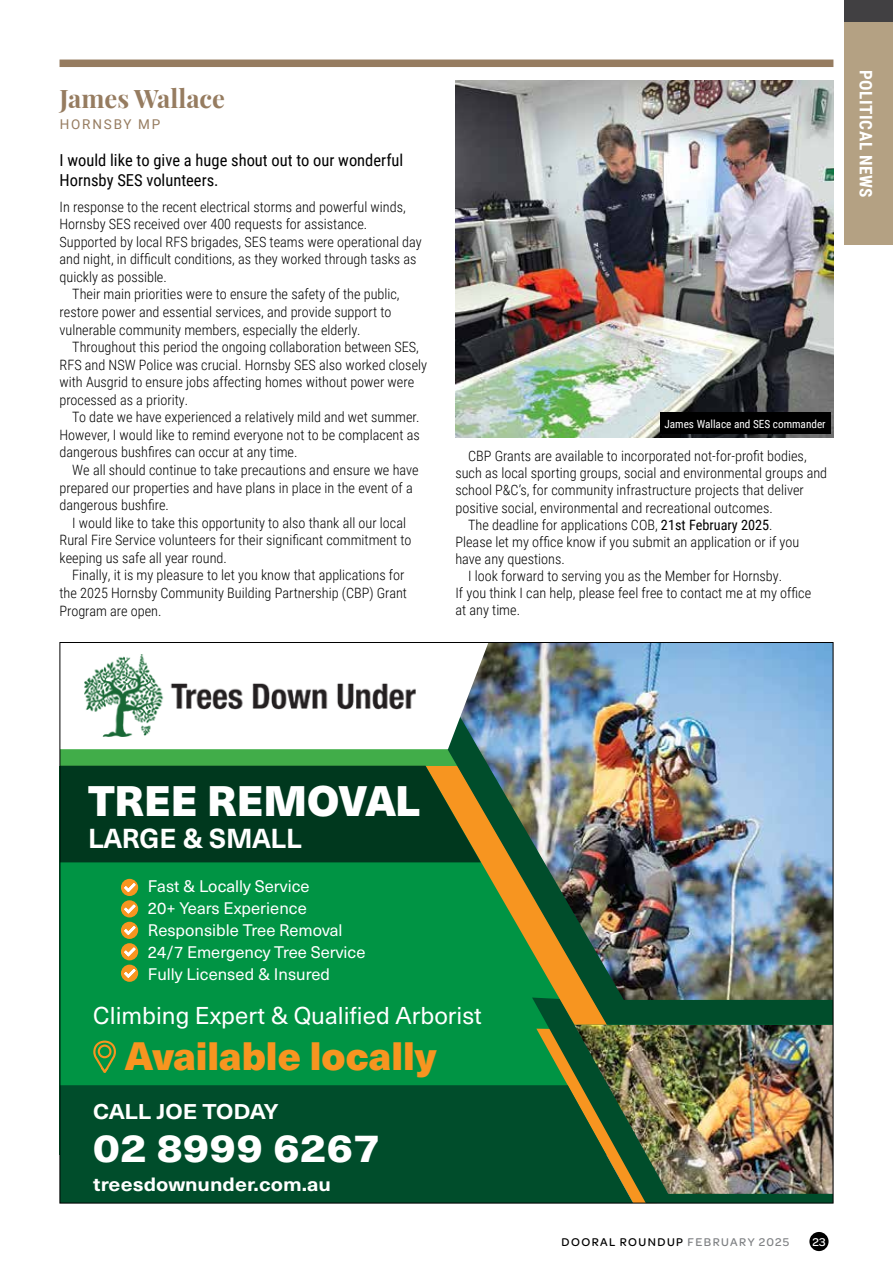
<style>
.page{position:relative;width:893px;height:1263px;background:#fff}
.page>*{position:absolute;margin:0;border:0;box-sizing:border-box;transform-origin:0 0}
.t1{font:900 42px "Neue Haas Unica W1 G";color:#fff}
.t2{font:900 39px "Neue Haas Unica W1 G";color:#f79520}
.t3{font:800 39px "Neue Haas Unica W1 G";color:#fff;scale:1.1 1}
.t4{font:700 27px "Neue Haas Unica W1 G";letter-spacing:-.005em;color:#fff}
.t5{font:700 25.5px "Playfair Display";color:#967c60}
.t6{font:24px "Neue Haas Unica W1 G";color:#fff}
.t7{font:700 21px "Neue Haas Unica W1 G";letter-spacing:-.02em;color:#fff;scale:1.1 1}
.t8{font:700 18.9px "Neue Haas Unica W1 G";color:#fff;scale:1.1 1}
.t9{font:500 18px "Omnes Cond";letter-spacing:.02em;color:#fff}
.t10{font:700 17.25px "Roboto Condensed";letter-spacing:.035em;color:#fff}
.t11{font:16.5px/21.9px "Neue Haas Unica W1 G";color:#fff}
.t12{font:16.5px/19.8px "Roboto Condensed";color:#000}
.t13{font:300 14.25px "Roboto Condensed";color:#000}
.t14{font:13.5px "Roboto";letter-spacing:.135em;color:#967c60}
.t15{font:500 12px "Omnes";letter-spacing:.12em;color:#000}
.t16{font:500 12px "Omnes";color:#fff}
.t17{font:11.25px "Roboto Condensed";color:#fff}
.s1{font-weight:400}
.s2{color:#808285}
</style>
<div class="page">
<div style="left:809px;top:1232px;width:19px;height:19px;background:#000;border-radius:50%"></div>
<div style="left:844px;top:0;width:49px;height:245px;background:#b4a183"></div>
<div style="left:844px;top:0;width:49px;height:22px;background:#414042"></div>
<div style="left:60px;top:60px;width:773px;height:7px;background:#967c60"></div>
<img style="left:455px;top:80px;width:378px;height:358px">
<div style="left:60px;top:766px;width:773px;height:388px;background:#009444"></div>
<img style="left:536px;top:1025px;width:295px;height:176px">
<img style="left:488px;top:644px;width:343px;height:60px">
<div style="left:60px;top:733px;width:401px;height:33px;background:#41ad49"></div>
<img style="left:438px;top:704px;width:393px;height:321px">
<svg style="left:62px;top:644px;width:426px;height:105px"></svg>
<img style="left:84px;top:654px;width:333px;height:82px">
<svg style="left:93px;top:1040px;width:23px;height:33px"></svg>
<div style="left:62px;top:1085px;width:571px;height:116px;background:#004d2b"></div>
<div style="left:121px;top:879px;width:17px;height:17px;background:#f79520;border-radius:50%"></div>
<svg style="left:124px;top:883px;width:11px;height:9px"></svg>
<div style="left:121px;top:900px;width:17px;height:17px;background:#f79520;border-radius:50%"></div>
<svg style="left:124px;top:905px;width:11px;height:8px"></svg>
<div style="left:121px;top:922px;width:17px;height:17px;background:#f79520;border-radius:50%"></div>
<svg style="left:124px;top:926px;width:11px;height:9px"></svg>
<div style="left:121px;top:943px;width:17px;height:17px;background:#f79520;border-radius:50%"></div>
<svg style="left:124px;top:947px;width:11px;height:9px"></svg>
<div style="left:121px;top:965px;width:17px;height:17px;background:#f79520;border-radius:50%"></div>
<svg style="left:124px;top:969px;width:11px;height:9px"></svg>
<div style="left:62px;top:766px;width:419px;height:96px;background:#00381e"></div>
<div style="left:660px;top:412px;width:170px;height:21px;background:#000"></div>
<h3 class="t5" style="left:60px;top:78px;width:167px">James Wallace</h3>
<p class="t14" style="left:60px;top:114px;width:102px">HORNSBY MP</p>
<p class="t12" style="left:60px;top:149px;width:345px">I would like to give a huge shout out to our wonderful<br>Hornsby SES volunteers.</p>
<p class="t13" style="left:60px;top:197px;width:348px">In response to the recent electrical storms and powerful winds,</p>
<p class="t13" style="left:60px;top:214px;width:309px">Hornsby SES received over 400 requests for assistance.</p>
<p class="t13" style="left:60px;top:232px;width:364px">Supported by local RFS brigades, SES teams were operational day</p>
<p class="t13" style="left:60px;top:249px;width:359px">and night, in difficult conditions, as they worked through tasks as</p>
<p class="t13" style="left:60px;top:267px;width:109px">quickly as possible.</p>
<p class="t13" style="left:72px;top:284px;width:329px">Their main priorities were to ensure the safety of the public,</p>
<p class="t13" style="left:60px;top:302px;width:333px">restore power and essential services, and provide support to</p>
<p class="t13" style="left:60px;top:319px;width:303px">vulnerable community members, especially the elderly.</p>
<p class="t13" style="left:72px;top:337px;width:348px">Throughout this period the ongoing collaboration between SES,</p>
<p class="t13" style="left:60px;top:355px;width:369px">RFS and NSW Police was crucial. Hornsby SES also worked closely</p>
<p class="t13" style="left:60px;top:372px;width:356px">with Ausgrid to ensure jobs affecting homes without power were</p>
<p class="t13" style="left:60px;top:390px;width:130px">processed as a priority.</p>
<p class="t13" style="left:72px;top:407px;width:349px">To date we have experienced a relatively mild and wet summer.</p>
<p class="t13" style="left:60px;top:425px;width:362px">However, I would like to remind everyone not to be complacent as</p>
<p class="t13" style="left:60px;top:442px;width:239px">dangerous bushfires can occur at any time.</p>
<p class="t13" style="left:72px;top:460px;width:348px">We all should continue to take precautions and ensure we have</p>
<p class="t13" style="left:60px;top:477px;width:355px">prepared our properties and have plans in place in the event of a</p>
<p class="t13" style="left:60px;top:495px;width:111px">dangerous bushfire.</p>
<p class="t13" style="left:72px;top:513px;width:335px">I would like to take this opportunity to also thank all our local</p>
<p class="t13" style="left:60px;top:530px;width:353px">Rural Fire Service volunteers for their significant commitment to</p>
<p class="t13" style="left:60px;top:548px;width:169px">keeping us safe all year round.</p>
<p class="t13" style="left:72px;top:565px;width:334px">Finally, it is my pleasure to let you know that applications for</p>
<p class="t13" style="left:60px;top:583px;width:349px">the 2025 Hornsby Community Building Partnership (CBP) Grant</p>
<p class="t13" style="left:60px;top:600px;width:104px">Program are open.</p>
<p class="t9" style="left:867px;top:59px;width:139px;rotate:90deg">COMMUNITY NEWS</p>
<p class="t10" style="left:878px;top:70px;width:130px;rotate:90deg">POLITICAL NEWS</p>
<p class="t17" style="left:664px;top:416px;width:163px">James Wallace and SES commander</p>
<p class="t13" style="left:468px;top:446px;width:340px">CBP Grants are available to incorporated not-for-profit bodies,</p>
<p class="t13" style="left:455px;top:463px;width:373px">such as local sporting groups, social and environmental groups and</p>
<p class="t13" style="left:455px;top:480px;width:350px">school P&amp;C’s, for community infrastructure projects that deliver</p>
<p class="t13" style="left:455px;top:497px;width:319px">positive social, environmental and recreational outcomes.</p>
<p class="t13" style="left:468px;top:515px;width:306px">The deadline for applications COB, <span class="s1">21st February 2025</span>.</p>
<p class="t13" style="left:455px;top:532px;width:345px">Please let my office know if you submit an application or if you</p>
<p class="t13" style="left:455px;top:549px;width:111px">have any questions.</p>
<p class="t13" style="left:468px;top:566px;width:316px">I look forward to serving you as the Member for Hornsby.</p>
<p class="t13" style="left:455px;top:583px;width:357px">If you think I can help, please feel free to contact me at my office</p>
<p class="t13" style="left:455px;top:600px;width:66px">at any time.</p>
<h1 class="t1" style="left:88px;top:767px;width:333px">TREE REMOVAL</h1>
<h3 class="t4" style="left:88px;top:818px;width:215px">LARGE &amp; SMALL</h3>
<p class="t11" style="left:148px;top:874px;width:219px">Fast &amp; Locally Service<br>20+ Years Experience<br>Responsible Tree Removal<br>24/7 Emergency Tree Service<br>Fully Licensed &amp; Insured</p>
<h3 class="t6" style="left:93px;top:998px;width:390px">Climbing Expert &amp; Qualified Arborist</h3>
<h2 class="t2" style="left:125px;top:1025px;width:313px">Available locally</h2>
<h3 class="t7" style="left:93px;top:1095px;width:170px">CALL JOE TODAY</h3>
<h2 class="t3" style="left:93px;top:1118px;width:262px">02 8999 6267</h2>
<h3 class="t8" style="left:93px;top:1170px;width:217px">treesdownunder.com.au</h3>
<p class="t15" style="left:561px;top:1234px;width:229px">DOORAL ROUNDUP <span class="s2">FEBRUARY 2025</span></p>
<p class="t16" style="left:813px;top:1233px;width:14px">23</p>
</div>
